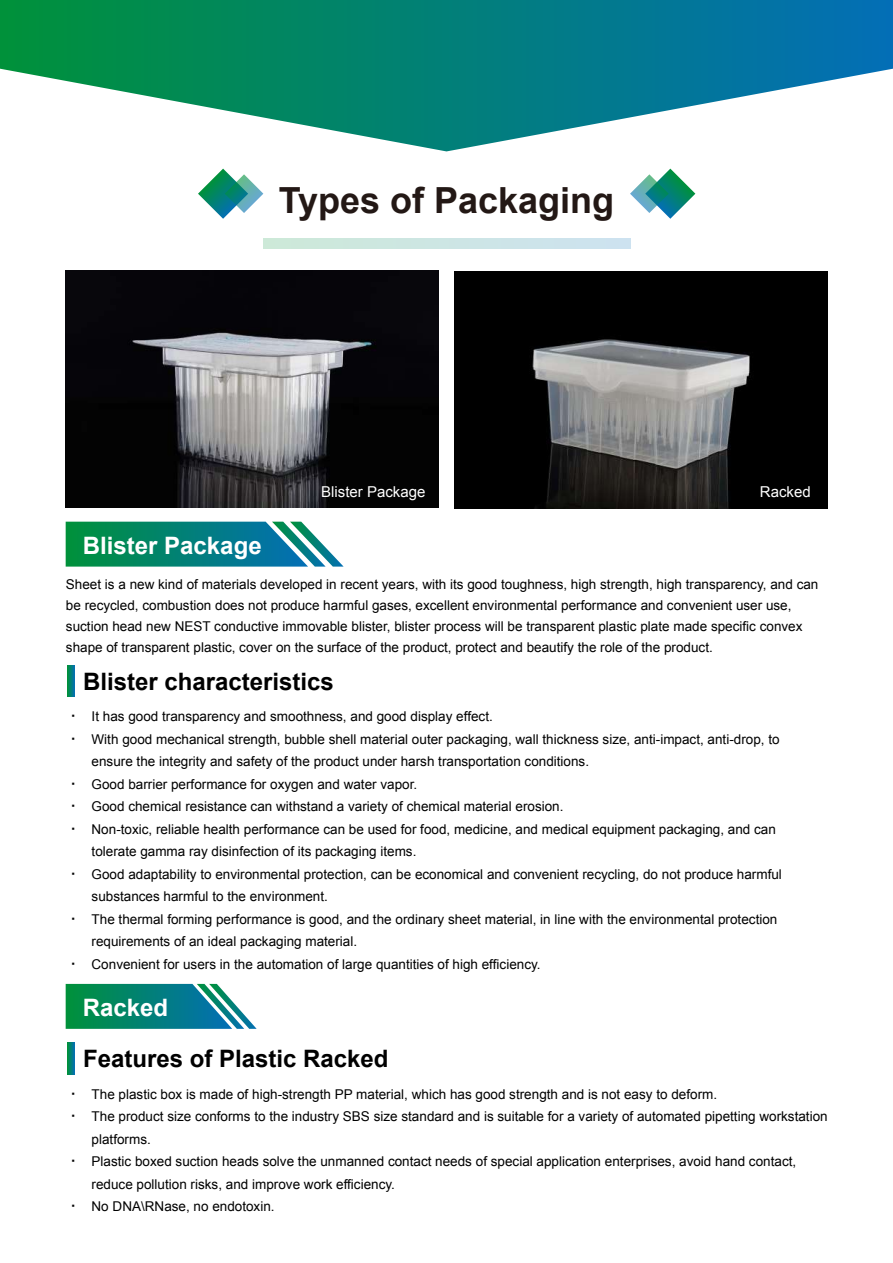
<style>
.page{position:relative;width:893px;height:1263px;background:#fff}
.page>*{position:absolute;margin:0;border:0;box-sizing:border-box;transform-origin:0 0}
.t1{font:700 36px "Arial";color:#231815}
.t2{font:700 24px "Arial";color:#000}
.t3{font:700 24px "Arial";color:#fff}
.t4{font:15px "Arial";color:#fff}
.t5{font:700 15px/22.5px "Arial";color:#000}
.t6{font:13.5px/22.5px "Arial";color:#000}
</style>
<div class="page">
<svg style="left:66px;top:522px;width:278px;height:45px;background:#239185"></svg>
<svg style="left:0;top:0;width:893px;height:151px"></svg>
<div style="left:263px;top:238px;width:367px;height:10px;background:#cde6e4"></div>
<svg style="left:198px;top:169px;width:65px;height:50px"></svg>
<svg style="left:630px;top:169px;width:65px;height:50px"></svg>
<svg style="left:67px;top:665px;width:7px;height:32px"></svg>
<svg style="left:67px;top:1042px;width:7px;height:32px"></svg>
<svg style="left:66px;top:984px;width:191px;height:45px;background:#299587"></svg>
<img style="left:65px;top:271px;width:373px;height:236px">
<img style="left:455px;top:272px;width:373px;height:236px">
<h1 class="t1" style="left:279px;top:176px;width:337px">Types of Packaging</h1>
<h2 class="t3" style="left:83px;top:530px;width:180px">Blister Package</h2>
<p class="t4" style="left:321px;top:482px;width:106px">Blister Package</p>
<p class="t4" style="left:760px;top:482px;width:52px">Racked</p>
<p class="t6" style="left:66px;top:574px;width:754px;line-height:21px">Sheet is a new kind of materials developed in recent years, with its good toughness, high strength, high transparency, and can be recycled, combustion does not produce harmful gases, excellent environmental performance and convenient user use, suction head new NEST conductive immovable blister, blister process will be transparent plastic plate made specific convex shape of transparent plastic, cover on the surface of the product, protect and beautify the role of the product.</p>
<h2 class="t2" style="left:83px;top:665px;width:252px">Blister characteristics</h2>
<p class="t6" style="left:92px;top:705px;width:692px">It has good transparency and smoothness, and good display effect.<br>With good mechanical strength, bubble shell material outer packaging, wall thickness size, anti-impact, anti-drop, to ensure the integrity and safety of the product under harsh transportation conditions.<br>Good barrier performance for oxygen and water vapor.<br>Good chemical resistance can withstand a variety of chemical material erosion.<br>Non-toxic, reliable health performance can be used for food, medicine, and medical equipment packaging, and can tolerate gamma ray disinfection of its packaging items.<br>Good adaptability to environmental protection, can be economical and convenient recycling, do not produce harmful substances harmful to the environment.<br>The thermal forming performance is good, and the ordinary sheet material, in line with the environmental protection requirements of an ideal packaging material.<br>Convenient for users in the automation of large quantities of high efficiency.</p>
<p class="t5" style="left:71px;top:705px;width:6px">· ·</p>
<p class="t5" style="left:71px;top:772px;width:6px;text-align:justify">· · ·</p>
<p class="t5" style="left:71px;top:862px;width:6px">·</p>
<p class="t5" style="left:71px;top:907px;width:6px">·</p>
<p class="t5" style="left:71px;top:952px;width:6px">·</p>
<h2 class="t3" style="left:83px;top:992px;width:87px">Racked</h2>
<p class="t5" style="left:71px;top:1082px;width:6px">· ·</p>
<p class="t5" style="left:71px;top:1150px;width:6px">·</p>
<p class="t5" style="left:71px;top:1195px;width:6px">·</p>
<h2 class="t2" style="left:83px;top:1043px;width:307px">Features of Plastic Racked</h2>
<p class="t6" style="left:92px;top:1083px;width:738px">The plastic box is made of high-strength PP material, which has good strength and is not easy to deform.<br>The product size conforms to the industry SBS size standard and is suitable for a variety of automated pipetting workstation platforms.<br>Plastic boxed suction heads solve the unmanned contact needs of special application enterprises, avoid hand contact, reduce pollution risks, and improve work efficiency.<br>No DNA\RNase, no endotoxin.</p>
</div>
